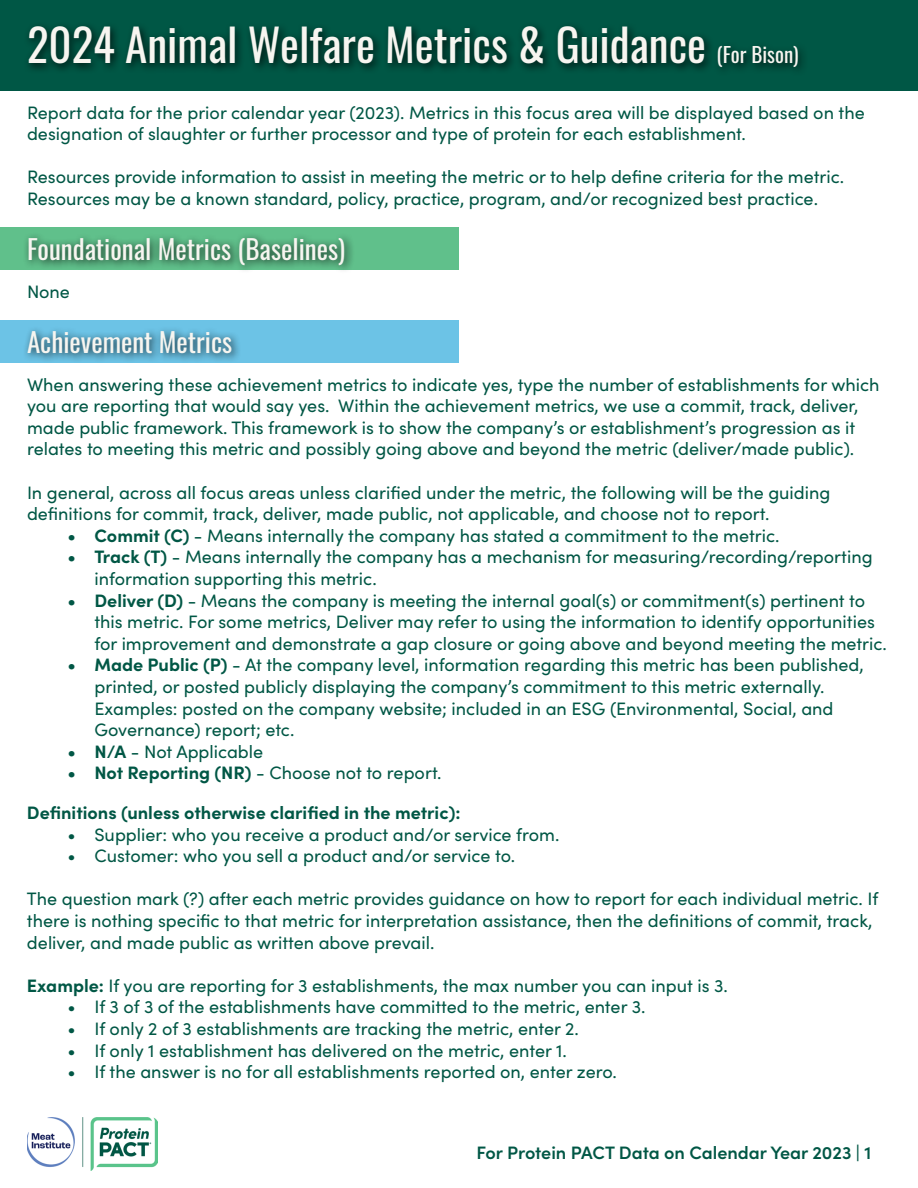
<style>
.page{position:relative;width:918px;height:1188px;background:#fff}
.page>*{position:absolute;margin:0;border:0;box-sizing:border-box;transform-origin:0 0}
.t1{font:45px "Oswald";color:#f7f5f0}
.t2{font:27px "Oswald";color:#f7f5f0}
.t3{font:18px/21.6px "Sofia Pro";color:#005745}
.t4{font:700 18px "Sofia Pro";color:#005745}
.t5{font:600 18px "Sofia Pro";color:#005745}
.s1{font-size:21px}
.s2{font-weight:700}
</style>
<div class="page">
<div style="left:0;top:0;width:918px;height:91px;background:#005745"></div>
<div style="left:23px;top:21px;width:785px;height:56px;background:#000;opacity:.75"></div>
<div style="left:0;top:227px;width:459px;height:43px;background:#60c08b"></div>
<div style="left:22px;top:232px;width:332px;height:42px;background:#000;opacity:.75"></div>
<div style="left:0;top:320px;width:459px;height:43px;background:#6cc3e6"></div>
<div style="left:22px;top:325px;width:220px;height:38px;background:#000;opacity:.75"></div>
<img style="left:27px;top:1118px;width:131px;height:52px">
<h1 class="t1" style="left:27px;top:5px;width:773px">2024 Animal Welfare Metrics &amp; Guidance <span class="s1">(For Bison)</span></h1>
<p class="t3" style="left:27px;top:100px;width:839px">Report data for the prior calendar year (2023). Metrics in this focus area will be displayed based on the designation of slaughter or further processor and type of protein for each establishment.</p>
<p class="t3" style="left:27px;top:165px;width:819px">Resources provide information to assist in meeting the metric or to help define criteria for the metric.<br>Resources may be a known standard, policy, practice, program, and/or recognized best practice.</p>
<h2 class="t2" style="left:27px;top:225px;width:320px">Foundational Metrics (Baselines)</h2>
<p class="t3" style="left:27px;top:280px;width:45px">None</p>
<h2 class="t2" style="left:27px;top:318px;width:207px">Achievement Metrics</h2>
<p class="t3" style="left:27px;top:373px;width:854px">When answering these achievement metrics to indicate yes, type the number of establishments for which you are reporting that would say yes. Within the achievement metrics, we use a commit, track, deliver, made public framework. This framework is to show the company’s or establishment’s progression as it relates to meeting this metric and possibly going above and beyond the metric (deliver/made public).</p>
<p class="t3" style="left:27px;top:481px;width:805px">In general, across all focus areas unless clarified under the metric, the following will be the guiding definitions for commit, track, deliver, made public, not applicable, and choose not to report.</p>
<p class="t3" style="left:68px;top:524px;width:714px"><span class="s2">• Commit (C)</span> - Means internally the company has stated a commitment to the metric.</p>
<p class="t3" style="left:94px;top:545px;width:780px;text-indent:-27px"><span class="s2">• Track (T)</span> - Means internally the company has a mechanism for measuring/recording/reporting information supporting this metric.</p>
<p class="t3" style="left:94px;top:589px;width:794px;text-indent:-27px"><span class="s2">• Deliver (D)</span> - Means the company is meeting the internal goal(s) or commitment(s) pertinent to this metric. For some metrics, Deliver may refer to using the information to identify opportunities for improvement and demonstrate a gap closure or going above and beyond meeting the metric.</p>
<p class="t3" style="left:94px;top:653px;width:771px;text-indent:-27px"><span class="s2">• Made Public (P)</span> - At the company level, information regarding this metric has been published, printed, or posted publicly displaying the company’s commitment to this metric externally.<br>Examples: posted on the company website; included in an ESG (Environmental, Social, and Governance) report; etc.</p>
<p class="t3" style="left:68px;top:740px;width:197px"><span class="s2">• N/A</span> - Not Applicable</p>
<p class="t3" style="left:67px;top:761px;width:376px"><span class="s2">• Not Reporting (NR)</span> - Choose not to report.</p>
<p class="t4" style="left:27px;top:799px;width:435px">Definitions (unless otherwise clarified in the metric):</p>
<p class="t3" style="left:67px;top:823px;width:493px">• Supplier: who you receive a product and/or service from.</p>
<p class="t3" style="left:67px;top:844px;width:449px">• Customer: who you sell a product and/or service to.</p>
<p class="t3" style="left:27px;top:887px;width:853px">The question mark (?) after each metric provides guidance on how to report for each individual metric. If there is nothing specific to that metric for interpretation assistance, then the definitions of commit, track, deliver, and made public as written above prevail.</p>
<p class="t3" style="left:27px;top:974px;width:702px"><span class="s2">Example:</span> If you are reporting for 3 establishments, the max number you can input is 3.</p>
<p class="t3" style="left:67px;top:995px;width:580px">• If 3 of 3 of the establishments have committed to the metric, enter 3.</p>
<p class="t3" style="left:67px;top:1017px;width:513px">• If only 2 of 3 establishments are tracking the metric, enter 2.</p>
<p class="t3" style="left:67px;top:1039px;width:501px">• If only 1 establishment has delivered on the metric, enter 1.</p>
<p class="t3" style="left:67px;top:1060px;width:551px">• If the answer is no for all establishments reported on, enter zero.</p>
<p class="t5" style="left:477px;top:1139px;width:396px">For Protein PACT Data on Calendar Year 2023 | 1</p>
</div>
